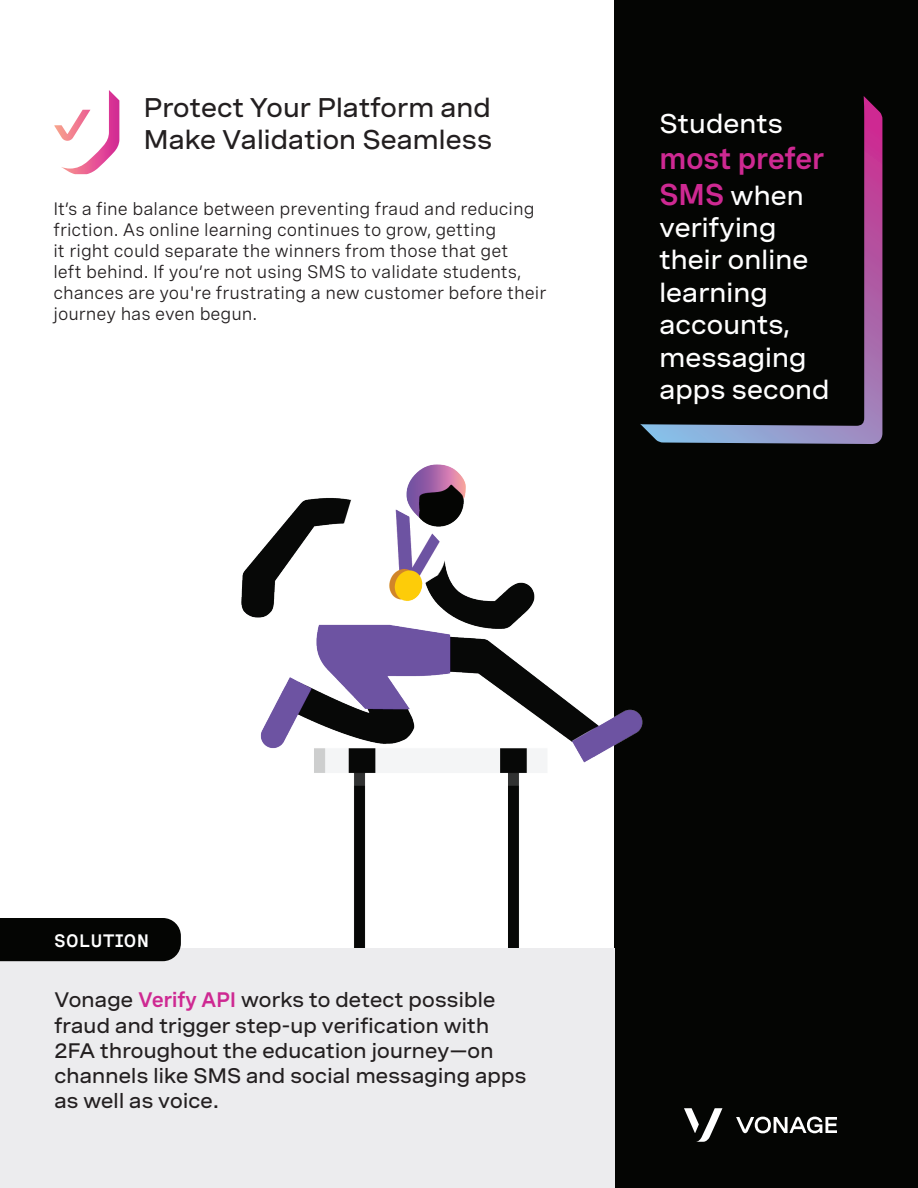
<style>
.page{position:relative;width:918px;height:1188px;background:#fff}
.page>*{position:absolute;margin:0;border:0;box-sizing:border-box;transform-origin:0 0}
.Callout{font:600 30px "Spezia";letter-spacing:-.02em;color:#ce2992}
.Callout-2{font:500 expanded 27px/32.4px "Spezia";letter-spacing:-.02em;color:#fff}
.Heading{font:500 expanded 27px/32.4px "Spezia";letter-spacing:-.02em;color:#231f20}
.Grey_Box_Callout{font:500 expanded 21px/25.2px "Spezia";letter-spacing:-.02em;color:#231f20}
.Body_Copy{font:18px/21px "Spezia";color:#231f20}
.Eyebrow{font:600 18px "Spezia Semi Mono";letter-spacing:.025em;color:#fff}
.s1{font-weight:600;font-stretch:normal;font-size:30px;color:#ce2992}
.s2{font-weight:600;font-stretch:normal;color:#ce2992}
</style>
<div class="page">
<div style="left:614px;top:0;width:304px;height:1188px;background:#040503"></div>
<img style="left:241px;top:464px;width:402px;height:494px">
<svg style="left:640px;top:96px;width:242px;height:348px"></svg>
<div style="left:0;top:948px;width:614px;height:240px;background:#ececee"></div>
<div style="left:0;top:918px;width:181px;height:43px;background:#040503"></div>
<svg style="left:54px;top:90px;width:65px;height:84px"></svg>
<svg style="left:684px;top:1108px;width:38px;height:34px"></svg>
<svg style="left:736px;top:1117px;width:101px;height:16px"></svg>
<p class="Heading" style="left:143px;top:89px;width:351px">Protect Your Platform and<br>Make Validation Seamless</p>
<p class="Body_Copy" style="left:53px;top:197px;width:495px">It’s a fine balance between preventing fraud and reducing friction. As online learning continues to grow, getting<br>it right could separate the winners from those that get<br>left behind. If you’re not using SMS to validate students, chances are you're frustrating a new customer before their journey has even begun.</p>
<p class="Callout-2" style="left:659px;top:105px;width:126px">Students</p>
<p class="Callout" style="left:659px;top:135px;width:167px">most prefer</p>
<p class="Callout-2" style="left:659px;top:177px;width:172px"><span class="s1">SMS</span> when verifying their online learning accounts, messaging apps second</p>
<p class="Eyebrow" style="left:54px;top:927px;width:97px">SOLUTION</p>
<p class="Grey_Box_Callout" style="left:54px;top:986px;width:474px">Vonage <span class="s2">Verify API</span> works to detect possible fraud and trigger step-up verification with 2FA throughout the education journey—on channels like SMS and social messaging apps as well as voice.</p>
</div>
